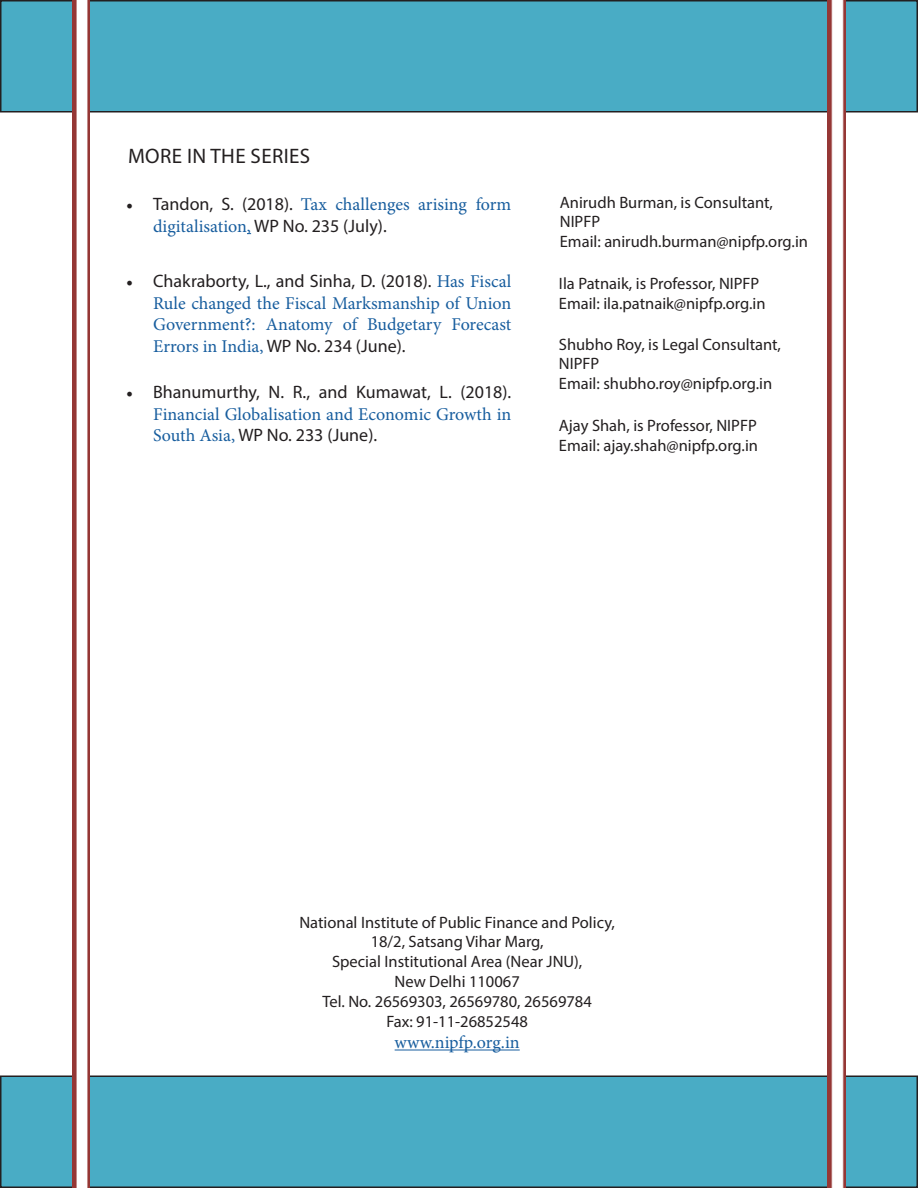
<style>
.page{position:relative;width:918px;height:1188px;background:#fff}
.page>*{position:absolute;margin:0;border:0;box-sizing:border-box;transform-origin:0 0}
.t1{font:21px "Myriad Pro";letter-spacing:.02em;color:#231f20}
.t2{font:18px/21.6px "Minion Pro";letter-spacing:-.005em;color:#175d9e}
.t3{font:18px "Myriad Pro";color:#231f20}
.t4{font:16.5px/19.8px "Myriad Pro";color:#231f20}
.s1{color:#231f20}
.s2{font-family:"Myriad Pro";color:#231f20}
.s3{font-family:"Minion Pro"}
.s4{font-family:"Minion Pro";color:#175d9e}
</style>
<div class="page">
<img style="left:72px;top:112px;width:18px;height:964px">
<img style="left:828px;top:112px;width:18px;height:964px">
<hr style="left:395px;top:1050px;width:125px;height:1px;background:#175d9e">
<div style="left:1px;top:1px;width:916px;height:111px;background:#49acc5"></div>
<div style="left:0;top:0;width:918px;height:112px;border:2px solid #231f20"></div>
<div style="left:1px;top:1076px;width:916px;height:111px;background:#49acc5"></div>
<div style="left:0;top:1076px;width:918px;height:112px;border:2px solid #231f20"></div>
<p class="t1" style="left:128px;top:143px;width:184px">MORE IN THE SERIES</p>
<p class="t2" style="left:153px;top:194px;width:360px;text-indent:-27px"><span class="s1">•</span> <span class="s2">Tandon, S. (2018).</span> Tax challenges arising form digitalisation, <span class="s2">WP No. 235 (July).</span></p>
<p class="t3" style="left:126px;top:270px;width:387px"><span class="s3">•</span> Chakraborty, L., and Sinha, D. (2018). <span class="s4">Has Fiscal</span></p>
<p class="t2" style="left:153px;top:292px;width:360px">Rule changed the Fiscal Marksmanship of Union<br>Government?: Anatomy of Budgetary Forecast</p>
<p class="t3" style="left:153px;top:335px;width:254px"><span class="s4">Errors in India,</span> WP No. 234 (June).</p>
<p class="t3" style="left:126px;top:381px;width:387px"><span class="s3">•</span> Bhanumurthy, N. R., and Kumawat, L. (2018).</p>
<p class="t2" style="left:153px;top:403px;width:360px">Financial Globalisation and Economic Growth in</p>
<p class="t3" style="left:153px;top:424px;width:226px"><span class="s4">South Asia,</span> WP No. 233 (June).</p>
<p class="t4" style="left:560px;top:192px;width:250px">Anirudh Burman, is Consultant,<br>NIPFP<br>Email: anirudh.burman@nipfp.org.in</p>
<p class="t4" style="left:559px;top:273px;width:208px">Ila Patnaik, is Professor, NIPFP<br>Email: ila.patnaik@nipfp.org.in</p>
<p class="t4" style="left:559px;top:334px;width:224px">Shubho Roy, is Legal Consultant,<br>NIPFP<br>Email: shubho.roy@nipfp.org.in</p>
<p class="t4" style="left:559px;top:416px;width:201px">Ajay Shah, is Professor, NIPFP<br>Email: ajay.shah@nipfp.org.in</p>
<p class="t4" style="left:299px;top:912px;width:317px;text-align:center">National Institute of Public Finance and Policy,<br>18/2, Satsang Vihar Marg,<br>Special Institutional Area (Near JNU),<br>New Delhi 110067<br>Tel. No. 26569303, 26569780, 26569784<br>Fax: 91-11-26852548</p>
<p class="t2" style="left:395px;top:1032px;width:127px">www.nipfp.org.in</p>
</div>
